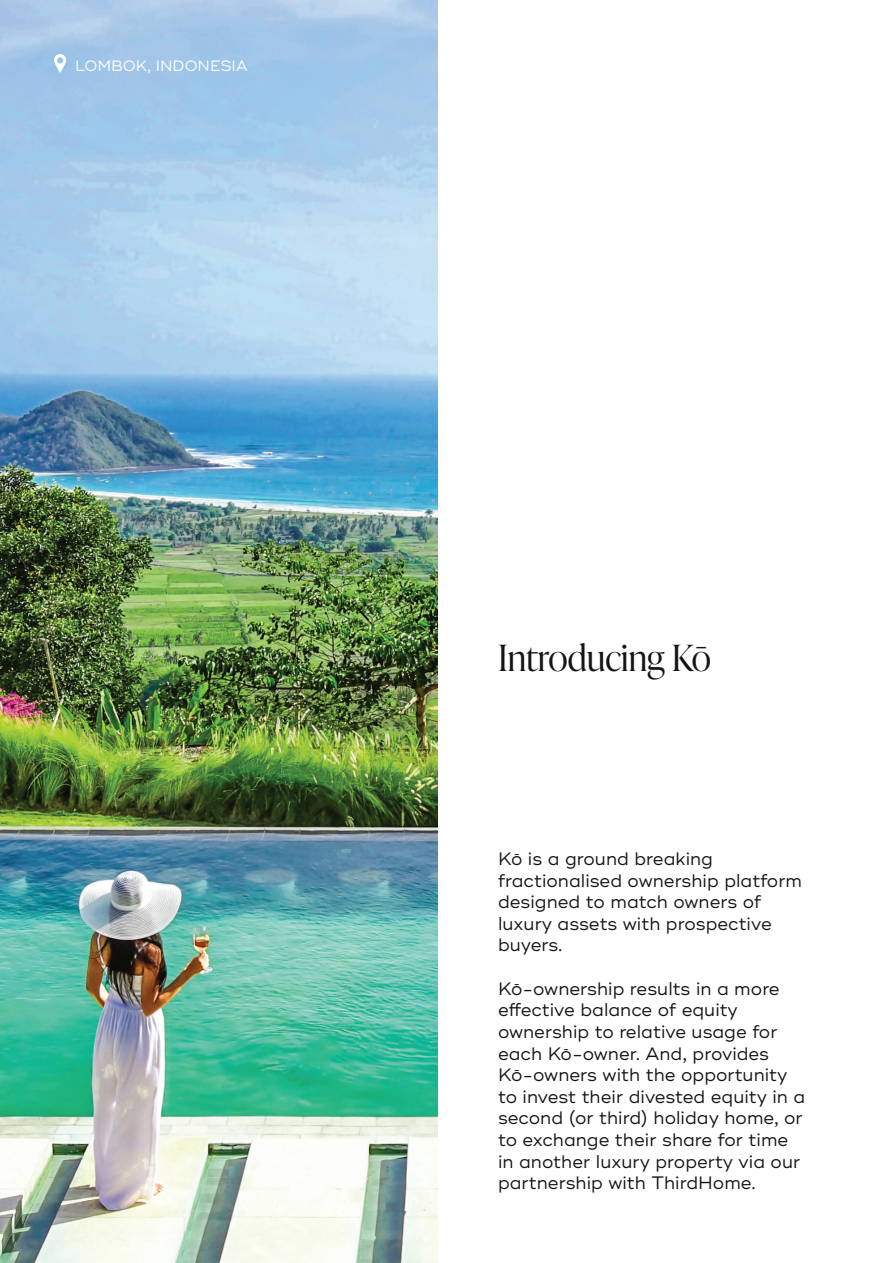
<style>
.page{position:relative;width:893px;height:1263px;background:#fff}
.page>*{position:absolute;margin:0;border:0;box-sizing:border-box;transform-origin:0 0}
.t1{font:300 36px "Ivy Presto Display";color:#151314}
.t2{font:18px/21.6px "Ridley Grotesk";color:#151314}
.t3{font:15px "Ridley Grotesk";color:#fff}
</style>
<div class="page">
<img style="left:0;top:0;width:437px;height:1263px">
<svg style="left:54px;top:54px;width:12px;height:19px"></svg>
<p class="t3" style="left:75px;top:56px;width:174px">LOMBOK, INDONESIA</p>
<h1 class="t1" style="left:498px;top:632px;width:214px">Introducing Kō</h1>
<p class="t2" style="left:498px;top:848px;width:306px">Kō is a ground breaking fractionalised ownership platform designed to match owners of luxury assets with prospective buyers.</p>
<p class="t2" style="left:498px;top:978px;width:309px">Kō-ownership results in a more effective balance of equity ownership to relative usage for each Kō-owner. And, provides<br>Kō-owners with the opportunity to invest their divested equity in a second (or third) holiday home, or to exchange their share for time in another luxury property via our partnership with ThirdHome.</p>
</div>
